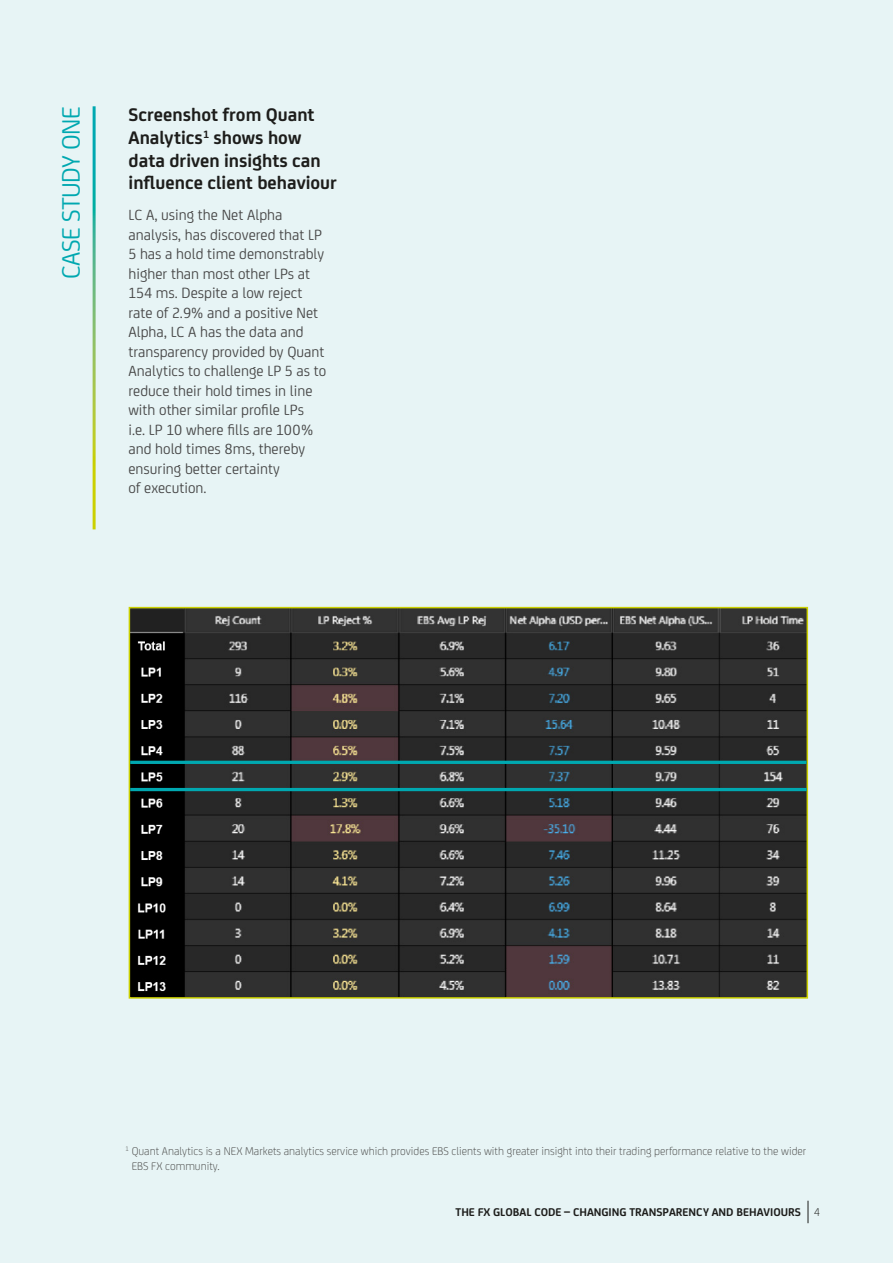
<style>
.page{position:relative;width:893px;height:1263px;background:#e7f4f5}
.page>*{position:absolute;margin:0;border:0;box-sizing:border-box;transform-origin:0 0}
.t1{font:27px "NEX";letter-spacing:-.02em;color:#00a8b0}
.t2{font:700 19.5px/22.5px "NEX";color:#1d1d1b}
.t3{font:15.75px/19.5px "NEX";color:#474747}
.t4{font:300 12px/15px "NEX";color:#4a4a49}
.t5{font:700 12px "NEX";color:#1d1d1b}
.s1{font-weight:300}
</style>
<div class="page">
<svg style="left:808px;top:1201px;width:1px;height:22px"></svg>
<img style="left:132px;top:610px;width:673px;height:386px">
<div style="left:129px;top:607px;width:679px;height:392px;border:2px solid #cbd000"></div>
<hr style="left:130px;top:788px;width:677px;height:3px;background:#00a8b0">
<hr style="left:130px;top:761px;width:676px;height:3px;background:#00a8b0">
<hr style="left:93px;top:106px;width:3px;height:423px;background:#fff">
<h1 class="t1" style="left:50px;top:279px;width:175px;rotate:-90deg">CASE STUDY ONE</h1>
<p class="t2" style="left:129px;top:102px;width:210px">Screenshot from Quant<br>Analytics<sup>1</sup> shows how data driven insights can influence client behaviour</p>
<p class="t3" style="left:128px;top:204px;width:199px">LC A, using the Net Alpha analysis, has discovered that LP<br>5 has a hold time demonstrably higher than most other LPs at<br>154 ms. Despite a low reject rate of 2.9% and a positive Net<br>Alpha, LC A has the data and transparency provided by Quant<br>Analytics to challenge LP 5 as to reduce their hold times in line with other similar profile LPs<br>i.e. LP 10 where fills are 100% and hold times 8ms, thereby ensuring better certainty<br>of execution.</p>
<p class="t4" style="left:132px;top:1142px;width:676px;text-indent:-6px"><sup>1</sup> Quant Analytics is a NEX Markets analytics service which provides EBS clients with greater insight into their trading performance relative to the wider<br>EBS FX community.</p>
<p class="t5" style="left:456px;top:1203px;width:366px">THE FX GLOBAL CODE – CHANGING TRANSPARENCY AND BEHAVIOURS <span class="s1">4</span></p>
</div>
